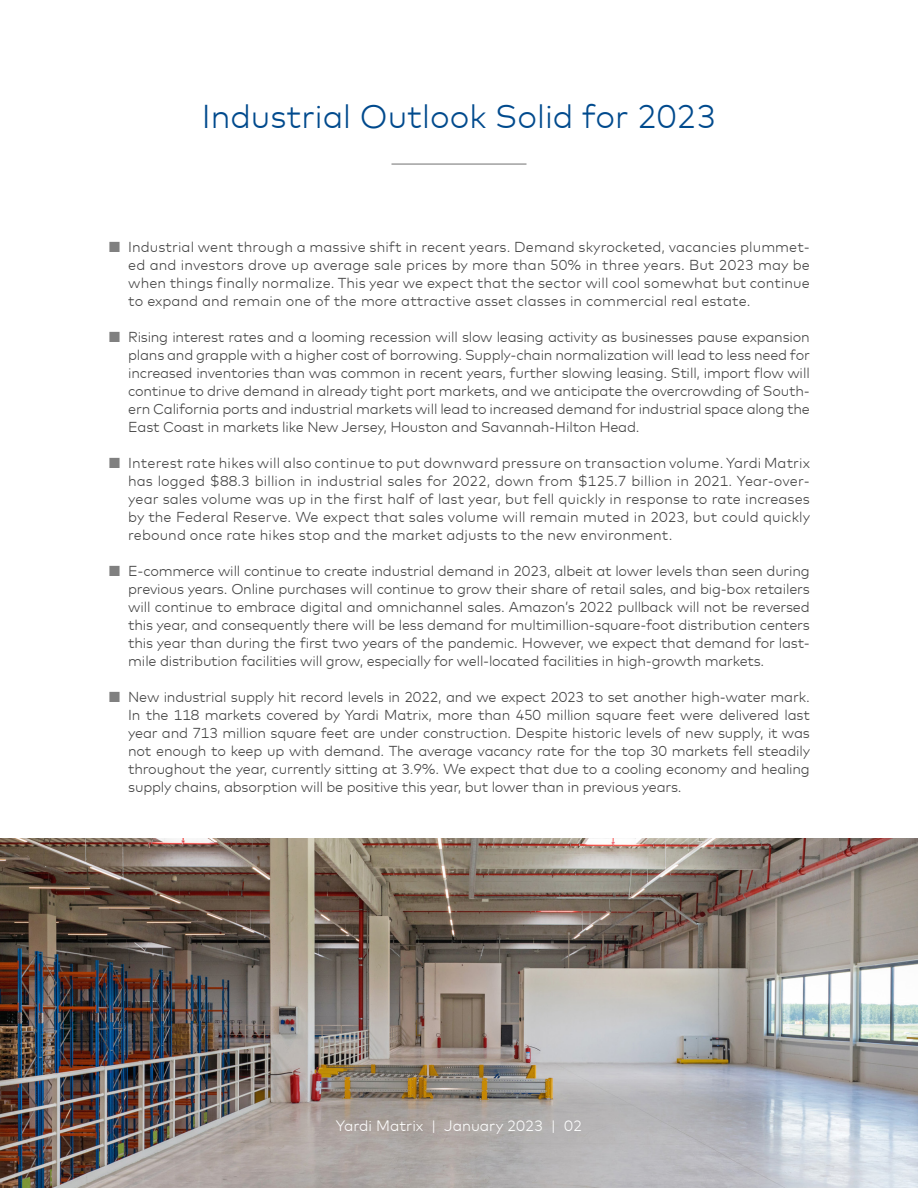
<style>
.page{position:relative;width:918px;height:1188px;background:#fff}
.page>*{position:absolute;margin:0;border:0;box-sizing:border-box;transform-origin:0 0}
.t1{font:300 33px "Mark Offc Pro";color:#004a8d}
.t2{font:300 15px "Mark Offc Pro";color:#fff}
.t3{font:300 14.4px/18px "Mark Offc Pro";letter-spacing:-.015em;color:#414141;text-align:justify}
.s1{color:#808080}
</style>
<div class="page">
<img style="left:0;top:838px;width:918px;height:350px">
<hr style="left:392px;top:164px;width:134px;height:1px;background:#808080">
<h1 class="t1" style="left:202px;top:92px;width:516px">Industrial Outlook Solid for 2023</h1>
<p class="t3" style="left:128px;top:237px;width:683px;text-indent:-20px"><span class="s1">■</span> Industrial went through a massive shift in recent years. Demand skyrocketed, vacancies plummet&shy;ed and investors drove up average sale prices by more than 50% in three years. But 2023 may be when things finally normalize. This year we expect that the sector will cool somewhat but continue to expand and remain one of the more attractive asset classes in commercial real estate.</p>
<p class="t3" style="left:128px;top:327px;width:683px;text-indent:-20px"><span class="s1">■</span> Rising interest rates and a looming recession will slow leasing activity as businesses pause expansion plans and grapple with a higher cost of borrowing. Supply-chain normalization will lead to less need for increased inventories than was common in recent years, further slowing leasing. Still, import flow will continue to drive demand in already tight port markets, and we anticipate the overcrowding of South&shy;ern California ports and industrial markets will lead to increased demand for industrial space along the East Coast in markets like New Jersey, Houston and Savannah-Hilton Head.</p>
<p class="t3" style="left:128px;top:453px;width:683px;text-indent:-20px"><span class="s1">■</span> Interest rate hikes will also continue to put downward pressure on transaction volume. Yardi Matrix has logged $88.3 billion in industrial sales for 2022, down from $125.7 billion in 2021. Year-over&shy;year sales volume was up in the first half of last year, but fell quickly in response to rate increases by the Federal Reserve. We expect that sales volume will remain muted in 2023, but could quickly rebound once rate hikes stop and the market adjusts to the new environment.</p>
<p class="t3" style="left:128px;top:561px;width:683px;text-indent:-20px"><span class="s1">■</span> E-commerce will continue to create industrial demand in 2023, albeit at lower levels than seen during previous years. Online purchases will continue to grow their share of retail sales, and big-box retailers will continue to embrace digital and omnichannel sales. Amazon’s 2022 pullback will not be reversed this year, and consequently there will be less demand for multimillion-square-foot distribution centers this year than during the first two years of the pandemic. However, we expect that demand for last&shy;mile distribution facilities will grow, especially for well-located facilities in high-growth markets.</p>
<p class="t3" style="left:128px;top:687px;width:683px;text-indent:-20px"><span class="s1">■</span> New industrial supply hit record levels in 2022, and we expect 2023 to set another high-water mark.<br>In the 118 markets covered by Yardi Matrix, more than 450 million square feet were delivered last year and 713 million square feet are under construction. Despite historic levels of new supply, it was not enough to keep up with demand. The average vacancy rate for the top 30 markets fell steadily throughout the year, currently sitting at 3.9%. We expect that due to a cooling economy and healing supply chains, absorption will be positive this year, but lower than in previous years.</p>
<p class="t2" style="left:336px;top:1115px;width:248px">Yardi Matrix | January 2023 | 02</p>
</div>
